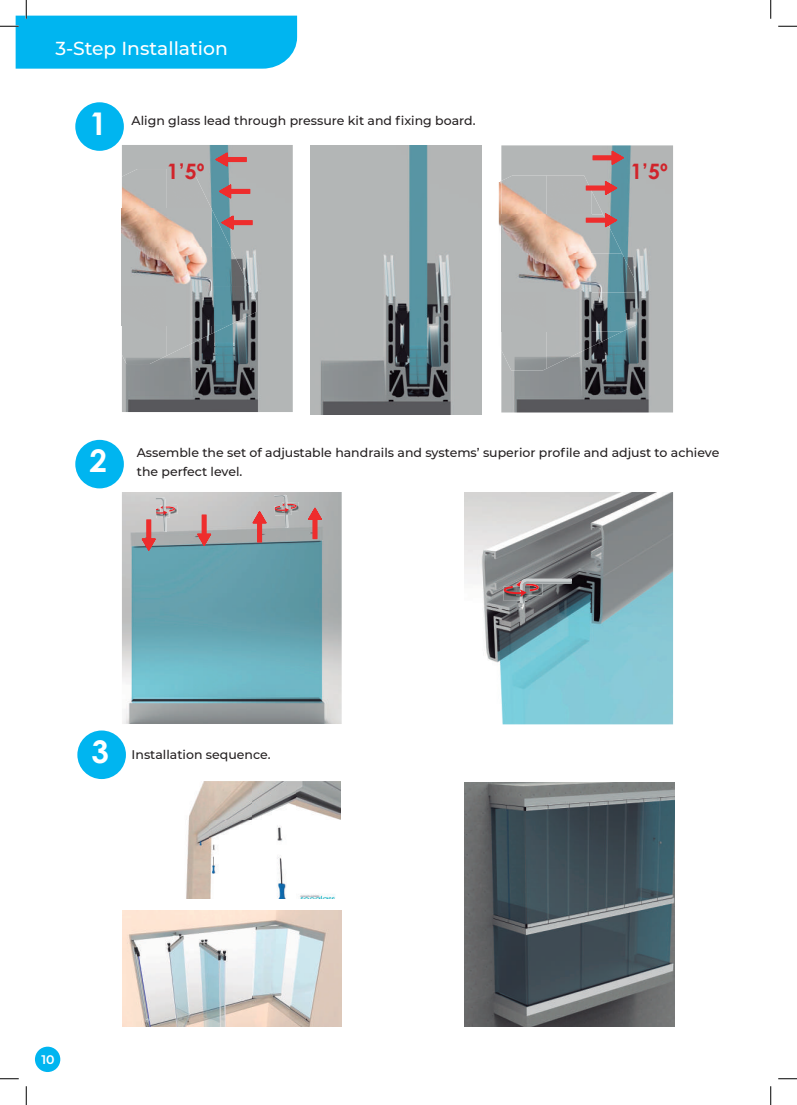
<style>
.page{position:relative;width:797px;height:1105px;background:#fff}
.page>*{position:absolute;margin:0;border:0;box-sizing:border-box;transform-origin:0 0}
.t1{font:700 31.25px "Century Gothic";color:#fff}
.t2{font:700 21.25px "Century Gothic";color:#d1232a}
.t3{font:500 18.75px "Montserrat";color:#fff}
.t4{font:500 12.5px/18.8px "Montserrat";color:#231f20}
.t5{font:600 12.5px "Montserrat";color:#fff}
</style>
<div class="page">
<img style="left:464px;top:492px;width:209px;height:232px">
<svg style="left:503px;top:579px;width:68px;height:24px;background:#7f7275"></svg>
<img style="left:501px;top:145px;width:172px;height:267px">
<img style="left:499px;top:181px;width:2px;height:46px">
<img style="left:501px;top:175px;width:90px;height:39px">
<img style="left:591px;top:191px;width:12px;height:23px">
<img style="left:501px;top:214px;width:121px;height:39px">
<img style="left:501px;top:253px;width:135px;height:78px">
<img style="left:501px;top:331px;width:90px;height:39px">
<img style="left:591px;top:331px;width:32px;height:16px">
<img style="left:122px;top:145px;width:171px;height:267px">
<img style="left:122px;top:169px;width:89px;height:39px">
<img style="left:122px;top:208px;width:108px;height:39px">
<img style="left:122px;top:247px;width:127px;height:39px">
<img style="left:122px;top:286px;width:134px;height:39px">
<img style="left:122px;top:325px;width:45px;height:39px">
<img style="left:167px;top:325px;width:45px;height:31px">
<img style="left:212px;top:325px;width:18px;height:9px">
<img style="left:310px;top:145px;width:171px;height:269px">
<img style="left:186px;top:782px;width:154px;height:117px">
<img style="left:122px;top:910px;width:220px;height:116px">
<div style="left:75px;top:102px;width:49px;height:49px;background:#00b5f0;border-radius:50%"></div>
<div style="left:75px;top:440px;width:49px;height:48px;background:#00b5f0;border-radius:50%"></div>
<div style="left:77px;top:730px;width:49px;height:49px;background:#00b5f0;border-radius:50%"></div>
<img style="left:122px;top:492px;width:220px;height:232px">
<div style="left:222px;top:157px;width:25px;height:5px;background:#ee2d2d"></div>
<svg style="left:215px;top:152px;width:13px;height:15px"></svg>
<img style="left:175px;top:505px;width:2px;height:9px">
<svg style="left:155px;top:497px;width:20px;height:35px"></svg>
<img style="left:296px;top:502px;width:3px;height:9px">
<svg style="left:274px;top:494px;width:22px;height:34px"></svg>
<div style="left:146px;top:519px;width:5px;height:26px;background:#ee2d2d"></div>
<svg style="left:142px;top:538px;width:14px;height:13px"></svg>
<div style="left:202px;top:514px;width:5px;height:26px;background:#ee2d2d"></div>
<svg style="left:197px;top:534px;width:14px;height:12px"></svg>
<div style="left:257px;top:517px;width:5px;height:26px;background:#ee2d2d"></div>
<svg style="left:252px;top:511px;width:15px;height:12px"></svg>
<div style="left:312px;top:514px;width:5px;height:25px;background:#ee2d2d"></div>
<svg style="left:308px;top:508px;width:14px;height:12px"></svg>
<div style="left:592px;top:155px;width:25px;height:5px;background:#ee2d2d"></div>
<svg style="left:611px;top:151px;width:13px;height:14px"></svg>
<div style="left:225px;top:189px;width:25px;height:5px;background:#ee2d2d"></div>
<svg style="left:219px;top:184px;width:12px;height:14px"></svg>
<div style="left:585px;top:185px;width:26px;height:6px;background:#ee2d2d"></div>
<svg style="left:605px;top:181px;width:12px;height:14px"></svg>
<div style="left:227px;top:220px;width:26px;height:5px;background:#ee2d2d"></div>
<svg style="left:221px;top:215px;width:12px;height:15px"></svg>
<div style="left:585px;top:218px;width:26px;height:5px;background:#ee2d2d"></div>
<svg style="left:605px;top:213px;width:12px;height:14px"></svg>
<img style="left:464px;top:783px;width:210px;height:243px">
<div style="left:35px;top:1047px;width:25px;height:25px;background:#00b5f0;border-radius:50%"></div>
<svg style="left:778px;top:25px;width:19px;height:2px"></svg>
<svg style="left:0;top:1078px;width:19px;height:1px"></svg>
<svg style="left:778px;top:1078px;width:19px;height:1px"></svg>
<svg style="left:0;top:0;width:297px;height:69px"></svg>
<svg style="left:25px;top:1086px;width:2px;height:19px"></svg>
<svg style="left:770px;top:0;width:1px;height:19px"></svg>
<svg style="left:770px;top:1086px;width:1px;height:19px"></svg>
<h3 class="t3" style="left:55px;top:35px;width:174px">3-Step Installation</h3>
<h1 class="t1" style="left:90px;top:100px;width:19px">1</h1>
<p class="t4" style="left:132px;top:111px;width:345px">Align glass lead through pressure kit and fixing board.</p>
<h2 class="t2" style="left:167px;top:155px;width:39px">1’5º</h2>
<h2 class="t2" style="left:630px;top:155px;width:39px">1’5º</h2>
<h1 class="t1" style="left:90px;top:437px;width:19px">2</h1>
<p class="t4" style="left:137px;top:443px;width:584px">Assemble the set of adjustable handrails and systems’ superior profile and adjust to achieve the perfect level.</p>
<h1 class="t1" style="left:92px;top:728px;width:19px">3</h1>
<p class="t4" style="left:132px;top:744px;width:140px">Installation sequence.</p>
<p class="t5" style="left:41px;top:1051px;width:15px">10</p>
</div>
